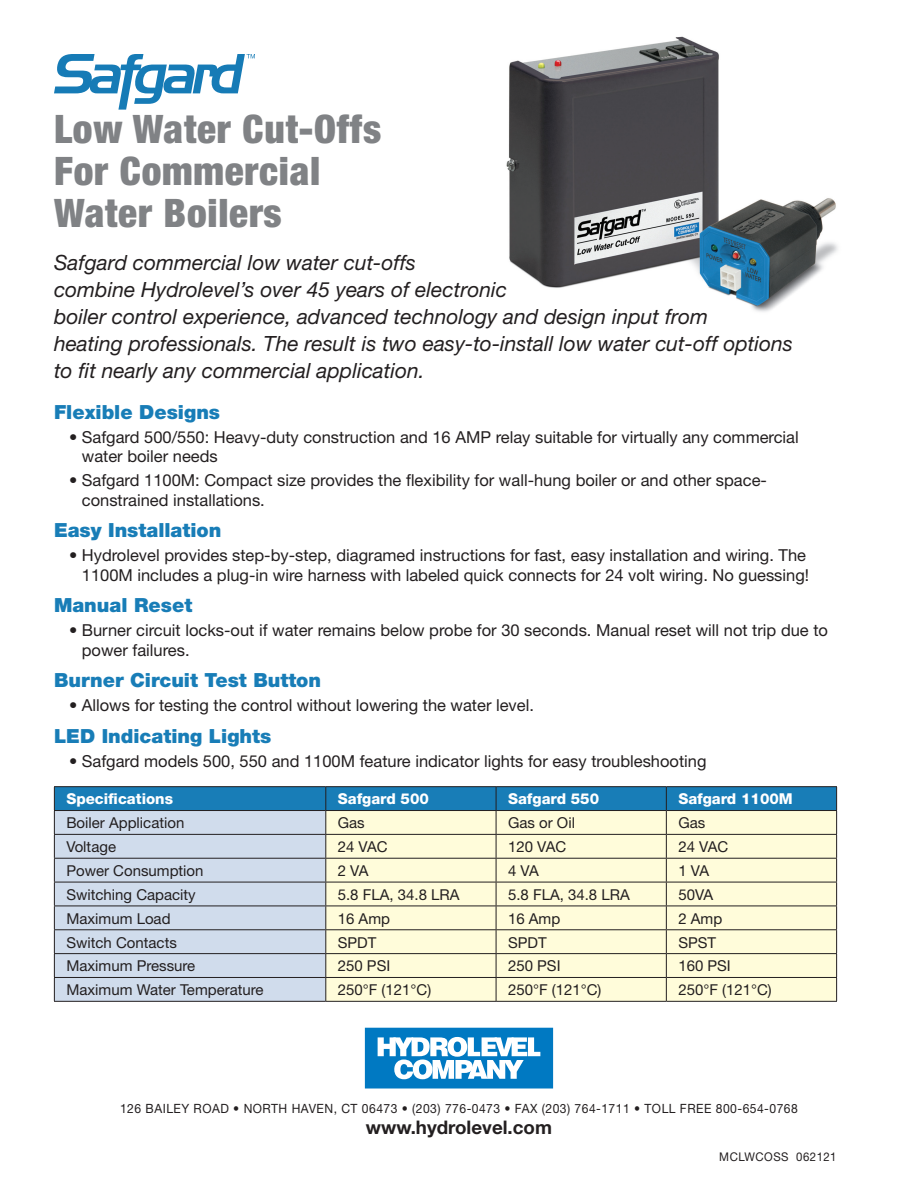
<style>
.page{position:relative;width:918px;height:1188px;background:#fff}
.page>*{position:absolute;margin:0;border:0;box-sizing:border-box;transform-origin:0 0}
.t1{font:900 condensed 39.3px/42px "Helvetica Neue";letter-spacing:.02em;color:#808285}
.t2{font:italic 21px/27px "Helvetica Neue";color:#231f20}
.t3{font:900 19.5px "Helvetica Neue";color:#187db7}
.t4{font:700 18.75px "Helvetica Neue";color:#231f20}
.t5{font:16.5px/19.5px "Helvetica Neue";color:#231f20}
.t6{font:15px "Helvetica Neue";color:#231f20}
.t7{font:800 15px "Helvetica Neue";color:#fff}
.t8{font:12.75px "Helvetica Neue";letter-spacing:.04em;color:#231f20;scale:.95 1}
.t9{font:12px "Helvetica Neue";letter-spacing:.04em;color:#231f20;scale:.95 1}
</style>
<div class="page">
<img style="left:506px;top:36px;width:332px;height:276px">
<svg style="left:54px;top:54px;width:201px;height:56px"></svg>
<hr style="left:54px;top:786px;width:272px;height:1px;background:#231f20">
<hr style="left:326px;top:786px;width:170px;height:1px;background:#231f20">
<hr style="left:496px;top:786px;width:170px;height:1px;background:#231f20">
<hr style="left:666px;top:786px;width:171px;height:1px;background:#231f20">
<svg style="left:54px;top:787px;width:783px;height:214px;background:#cedbd3"></svg>
<hr style="left:54px;top:1001px;width:272px;height:1px;background:#231f20">
<hr style="left:326px;top:1001px;width:170px;height:1px;background:#231f20">
<hr style="left:496px;top:1001px;width:170px;height:1px;background:#231f20">
<hr style="left:666px;top:1001px;width:171px;height:1px;background:#231f20">
<div style="left:365px;top:1028px;width:188px;height:61px;background:#0079c2;border:2px solid #0079c2"></div>
<svg style="left:378px;top:1037px;width:162px;height:42px"></svg>
<p class="t1" style="left:54px;top:108px;width:329px">Low Water Cut-Offs<br>For Commercial<br>Water Boilers</p>
<p class="t2" style="left:54px;top:249px;width:741px">Safgard commercial low water cut-offs<br>combine Hydrolevel’s over 45 years of electronic<br>boiler control experience, advanced technology and design input from<br>heating professionals. The result is two easy-to-install low water cut-off options to fit nearly any commercial application.</p>
<p class="t3" style="left:54px;top:400px;width:168px">Flexible Designs</p>
<p class="t5" style="left:82px;top:427px;width:719px;text-indent:-13px">• Safgard 500/550: Heavy-duty construction and 16 AMP relay suitable for virtually any commercial water boiler needs</p>
<p class="t5" style="left:82px;top:471px;width:687px;text-indent:-13px">• Safgard 1100M: Compact size provides the flexibility for wall-hung boiler or and other space&shy;constrained installations.</p>
<p class="t3" style="left:54px;top:519px;width:169px">Easy Installation</p>
<p class="t5" style="left:69px;top:546px;width:742px;text-align:right">• Hydrolevel provides step-by-step, diagramed instructions for fast, easy installation and wiring. The<br>1100M includes a plug-in wire harness with labeled quick connects for 24 volt wiring. No guessing!</p>
<p class="t3" style="left:54px;top:594px;width:140px">Manual Reset</p>
<p class="t5" style="left:82px;top:621px;width:748px;text-indent:-13px">• Burner circuit locks-out if water remains below probe for 30 seconds. Manual reset will not trip due to power failures.</p>
<p class="t3" style="left:54px;top:669px;width:269px">Burner Circuit Test Button</p>
<p class="t5" style="left:69px;top:696px;width:467px">• Allows for testing the control without lowering the water level.</p>
<p class="t3" style="left:54px;top:724px;width:219px">LED Indicating Lights</p>
<p class="t5" style="left:69px;top:751px;width:639px">• Safgard models 500, 550 and 1100M feature indicator lights for easy troubleshooting</p>
<p class="t7" style="left:66px;top:790px;width:108px">Specifications</p>
<p class="t7" style="left:338px;top:790px;width:93px">Safgard 500</p>
<p class="t7" style="left:508px;top:790px;width:93px">Safgard 550</p>
<p class="t7" style="left:678px;top:790px;width:116px">Safgard 1100M</p>
<p class="t6" style="left:66px;top:814px;width:120px">Boiler Application</p>
<p class="t6" style="left:338px;top:814px;width:28px">Gas</p>
<p class="t6" style="left:508px;top:814px;width:68px">Gas or Oil</p>
<p class="t6" style="left:678px;top:814px;width:28px">Gas</p>
<p class="t6" style="left:66px;top:838px;width:51px">Voltage</p>
<p class="t6" style="left:338px;top:838px;width:51px">24 VAC</p>
<p class="t6" style="left:508px;top:838px;width:60px">120 VAC</p>
<p class="t6" style="left:678px;top:838px;width:51px">24 VAC</p>
<p class="t6" style="left:66px;top:862px;width:139px">Power Consumption</p>
<p class="t6" style="left:338px;top:862px;width:32px">2 VA</p>
<p class="t6" style="left:508px;top:862px;width:32px">4 VA</p>
<p class="t6" style="left:678px;top:862px;width:32px">1 VA</p>
<p class="t6" style="left:66px;top:886px;width:131px">Switching Capacity</p>
<p class="t6" style="left:338px;top:886px;width:123px">5.8 FLA, 34.8 LRA</p>
<p class="t6" style="left:508px;top:886px;width:123px">5.8 FLA, 34.8 LRA</p>
<p class="t6" style="left:678px;top:886px;width:36px">50VA</p>
<p class="t6" style="left:66px;top:909px;width:106px">Maximum Load</p>
<p class="t6" style="left:338px;top:909px;width:54px">16 Amp</p>
<p class="t6" style="left:508px;top:909px;width:54px">16 Amp</p>
<p class="t6" style="left:678px;top:909px;width:45px">2 Amp</p>
<p class="t6" style="left:66px;top:933px;width:112px">Switch Contacts</p>
<p class="t6" style="left:338px;top:933px;width:40px">SPDT</p>
<p class="t6" style="left:508px;top:933px;width:40px">SPDT</p>
<p class="t6" style="left:678px;top:933px;width:39px">SPST</p>
<p class="t6" style="left:66px;top:957px;width:130px">Maximum Pressure</p>
<p class="t6" style="left:338px;top:957px;width:54px">250 PSI</p>
<p class="t6" style="left:508px;top:957px;width:54px">250 PSI</p>
<p class="t6" style="left:678px;top:957px;width:54px">160 PSI</p>
<p class="t6" style="left:66px;top:981px;width:199px">Maximum Water Temperature</p>
<p class="t6" style="left:338px;top:981px;width:95px">250°F (121°C)</p>
<p class="t6" style="left:508px;top:981px;width:95px">250°F (121°C)</p>
<p class="t6" style="left:678px;top:981px;width:95px">250°F (121°C)</p>
<p class="t8" style="left:120px;top:1101px;width:715px">126 BAILEY ROAD • NORTH HAVEN, CT 06473 • (203) 776-0473 • FAX (203) 764-1711 • TOLL FREE 800-654-0768</p>
<p class="t4" style="left:366px;top:1116px;width:188px">www.hydrolevel.com</p>
<p class="t9" style="left:719px;top:1150px;width:125px">MCLWCOSS 062121</p>
</div>
